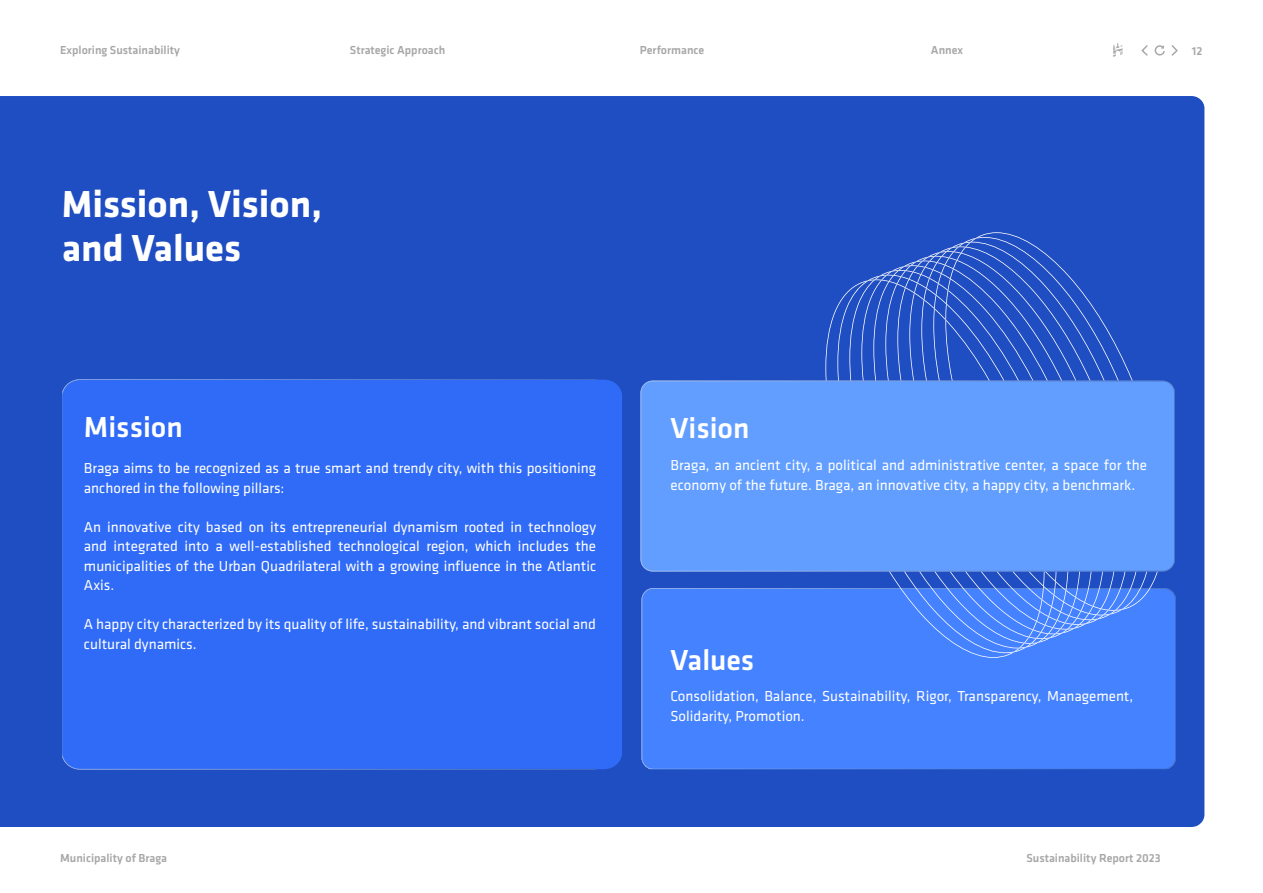
<style>
.page{position:relative;width:1263px;height:893px;background:#fff}
.page>*{position:absolute;margin:0;border:0;box-sizing:border-box;transform-origin:0 0}
.t1{font:700 39px/43.5px "Klavika";color:#fff}
.t2{font:500 30px "Klavika";color:#fff}
.t3{font:15px/19.5px "Klavika";color:#fff}
.t4{font:500 12px "Klavika";color:#a7a7a7}
.t5{font:500 12px "Klavika";color:#a8a8a8}
</style>
<div class="page">
<svg style="left:1141px;top:45px;width:37px;height:11px"></svg>
<svg style="left:1113px;top:43px;width:10px;height:14px"></svg>
<div style="left:0;top:96px;width:1204px;height:731px;background:#1f4dc2"></div>
<div style="left:642px;top:588px;width:533px;height:181px;background:#4582ff"></div>
<div style="left:62px;top:380px;width:560px;height:389px;background:#306bf7;border-radius:17px"></div>
<svg style="left:825px;top:279px;width:219px;height:379px;background:#3a6fe5"></svg>
<svg style="left:837px;top:275px;width:219px;height:378px;background:#3f71e1"></svg>
<svg style="left:945px;top:232px;width:213px;height:379px;background:#305dcb"></svg>
<div style="left:641px;top:381px;width:533px;height:190px;background:#619eff"></div>
<p class="t4" style="left:60px;top:43px;width:122px">Exploring Sustainability</p>
<p class="t4" style="left:350px;top:43px;width:97px">Strategic Approach</p>
<p class="t4" style="left:640px;top:43px;width:66px">Performance</p>
<p class="t4" style="left:931px;top:43px;width:34px">Annex</p>
<h1 class="t1" style="left:62px;top:183px;width:262px">Mission, Vision, and Values</h1>
<p class="t5" style="left:1192px;top:44px;width:12px">12</p>
<h2 class="t2" style="left:84px;top:411px;width:100px">Mission</h2>
<p class="t3" style="left:84px;top:459px;width:514px">Braga aims to be recognized as a true smart and trendy city, with this positioning anchored in the following pillars:</p>
<p class="t3" style="left:84px;top:517px;width:514px;text-align:justify">An innovative city based on its entrepreneurial dynamism rooted in technology and integrated into a well-established technological region, which includes the municipalities of the Urban Quadrilateral with a growing influence in the Atlantic Axis.</p>
<p class="t3" style="left:84px;top:615px;width:514px">A happy city characterized by its quality of life, sustainability, and vibrant social and cultural dynamics.</p>
<p class="t4" style="left:60px;top:852px;width:109px">Municipality of Braga</p>
<h2 class="t2" style="left:670px;top:412px;width:81px">Vision</h2>
<p class="t3" style="left:670px;top:456px;width:478px">Braga, an ancient city, a political and administrative center, a space for the economy of the future. Braga, an innovative city, a happy city, a benchmark.</p>
<h2 class="t2" style="left:670px;top:643px;width:85px">Values</h2>
<p class="t3" style="left:670px;top:687px;width:464px">Consolidation, Balance, Sustainability, Rigor, Transparency, Management,<br>Solidarity, Promotion.</p>
<p class="t4" style="left:1026px;top:852px;width:136px">Sustainability Report 2023</p>
</div>
